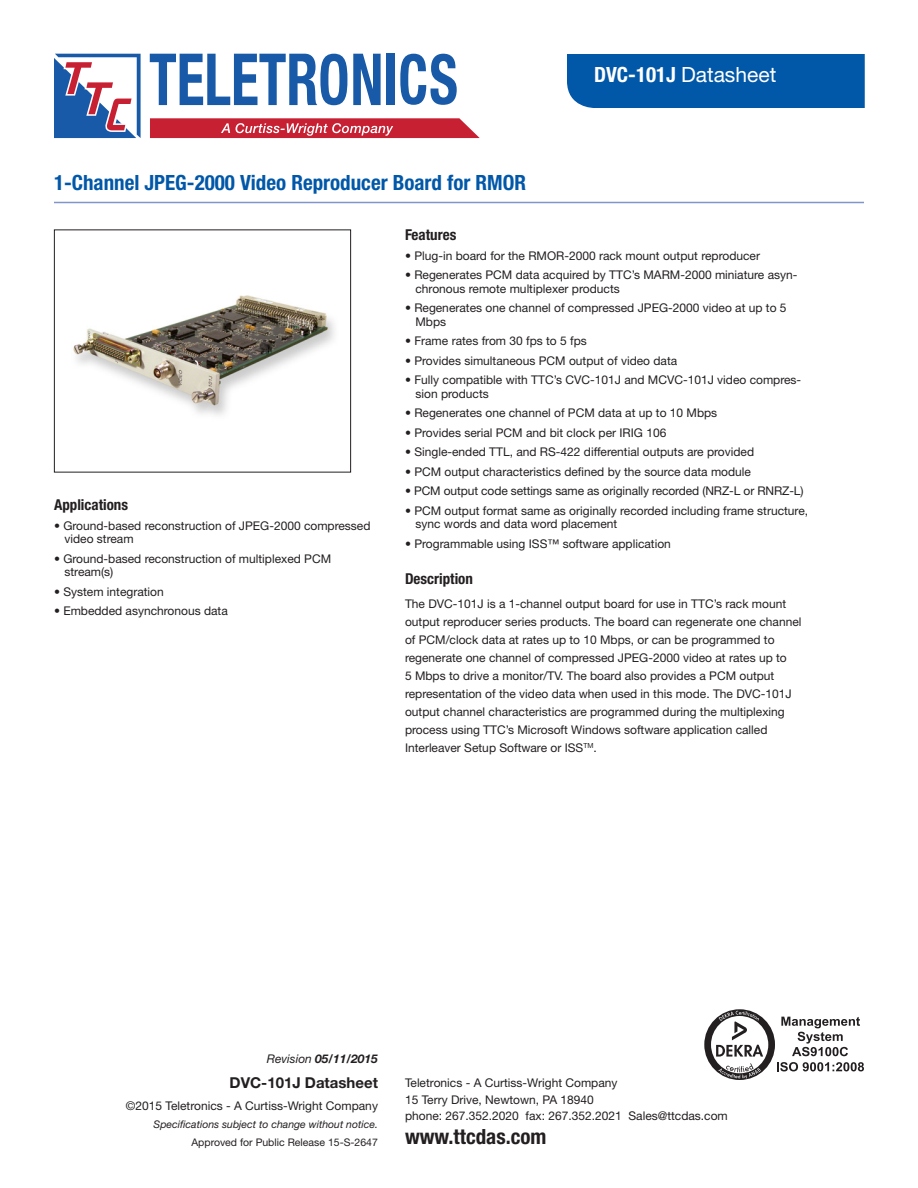
<style>
.page{position:relative;width:918px;height:1188px;background:#fff}
.page>*{position:absolute;margin:0;border:0;box-sizing:border-box;transform-origin:0 0}
.t1{font:700 condensed 21px "Helvetica Neue LT Std";color:#0157a8}
.t2{font:21px "Helvetica Neue LT Std";color:#fff}
.t3{font:700 condensed 21px "Helvetica Neue LT Std";color:#231f20}
.t4{font:700 condensed 15px "Helvetica Neue LT Std";color:#231f20}
.t5{font:700 15px "Helvetica Neue LT Std";color:#231f20}
.t6{font:12px/18px "Helvetica Neue LT Std";color:#231f20}
.t7{font:italic 700 12px "Helvetica Neue LT Std";color:#231f20}
.t8{font:italic 10.5px "Helvetica Neue LT Std";color:#231f20}
.t9{font:10.5px "Helvetica Neue LT Std";color:#231f20}
.s1{font-weight:700;font-stretch:condensed}
.s2{font-weight:400}
</style>
<div class="page">
<div style="left:567px;top:54px;width:298px;height:54px;background:#0157a8"></div>
<hr style="left:54px;top:202px;width:810px;height:1px;background:#8295cb">
<img style="left:73px;top:295px;width:262px;height:120px">
<div style="left:54px;top:230px;width:297px;height:242px;border:1px solid #231f20"></div>
<svg style="left:704px;top:1009px;width:160px;height:71px"></svg>
<svg style="left:54px;top:54px;width:87px;height:84px"></svg>
<svg style="left:150px;top:54px;width:197px;height:51px"></svg>
<svg style="left:353px;top:54px;width:28px;height:51px"></svg>
<div style="left:387px;top:54px;width:8px;height:51px;background:#185aa7"></div>
<svg style="left:400px;top:54px;width:57px;height:51px"></svg>
<svg style="left:150px;top:118px;width:330px;height:20px;background:#ce3d4d"></svg>
<h1 class="t1" style="left:54px;top:170px;width:474px">1-Channel JPEG-2000 Video Reproducer Board for RMOR</h1>
<h1 class="t2" style="left:594px;top:63px;width:184px"><span class="s1">DVC-101J</span> Datasheet</h1>
<p class="t4" style="left:54px;top:496px;width:76px">Applications</p>
<p class="t6" style="left:64px;top:519px;width:308px;line-height:13.5px;text-indent:-10px">• Ground-based reconstruction of JPEG-2000 compressed video stream</p>
<p class="t6" style="left:64px;top:552px;width:268px;line-height:13.5px;text-indent:-10px">• Ground-based reconstruction of multiplexed PCM stream(s)</p>
<p class="t6" style="left:54px;top:582px;width:111px">• System integration</p>
<p class="t6" style="left:54px;top:602px;width:175px">• Embedded asynchronous data</p>
<p class="t4" style="left:405px;top:226px;width:53px">Features</p>
<p class="t6" style="left:405px;top:246px;width:357px">• Plug-in board for the RMOR-2000 rack mount output reproducer</p>
<p class="t6" style="left:416px;top:268px;width:384px;line-height:13.5px;text-indent:-10px">• Regenerates PCM data acquired by TTC’s MARM-2000 miniature asyn&shy;chronous remote multiplexer products</p>
<p class="t6" style="left:416px;top:301px;width:373px;line-height:13.5px;text-indent:-10px">• Regenerates one channel of compressed JPEG-2000 video at up to 5<br>Mbps</p>
<p class="t6" style="left:405px;top:332px;width:183px">• Frame rates from 30 fps to 5 fps</p>
<p class="t6" style="left:405px;top:351px;width:274px">• Provides simultaneous PCM output of video data</p>
<p class="t6" style="left:416px;top:373px;width:387px;line-height:13.5px;text-indent:-10px">• Fully compatible with TTC’s CVC-101J and MCVC-101J video compres&shy;sion products</p>
<p class="t6" style="left:405px;top:404px;width:314px">• Regenerates one channel of PCM data at up to 10 Mbps</p>
<p class="t6" style="left:405px;top:423px;width:263px">• Provides serial PCM and bit clock per IRIG 106</p>
<p class="t6" style="left:405px;top:443px;width:351px">• Single-ended TTL, and RS-422 differential outputs are provided</p>
<p class="t6" style="left:405px;top:462px;width:348px">• PCM output characteristics defined by the source data module</p>
<p class="t6" style="left:405px;top:482px;width:400px">• PCM output code settings same as originally recorded (NRZ-L or RNRZ-L)</p>
<p class="t6" style="left:416px;top:504px;width:394px;line-height:13.5px;text-indent:-10px">• PCM output format same as originally recorded including frame structure, sync words and data word placement</p>
<p class="t6" style="left:405px;top:534px;width:267px">• Programmable using ISS™ software application</p>
<p class="t4" style="left:405px;top:569px;width:69px">Description</p>
<p class="t6" style="left:405px;top:594px;width:398px">The DVC-101J is a 1-channel output board for use in TTC’s rack mount output reproducer series products. The board can regenerate one channel of PCM/clock data at rates up to 10 Mbps, or can be programmed to regenerate one channel of compressed JPEG-2000 video at rates up to<br>5 Mbps to drive a monitor/TV. The board also provides a PCM output representation of the video data when used in this mode. The DVC-101J output channel characteristics are programmed during the multiplexing process using TTC’s Microsoft Windows software application called Interleaver Setup Software or ISS<sup>TM</sup>.</p>
<p class="t7" style="left:267px;top:1051px;width:113px"><span class="s2">Revision</span> 05/11/2015</p>
<p class="t5" style="left:230px;top:1073px;width:150px">DVC-101J Datasheet</p>
<p class="t6" style="left:126px;top:1097px;width:254px">©2015 Teletronics - A Curtiss-Wright Company</p>
<p class="t8" style="left:154px;top:1118px;width:226px">Specifications subject to change without notice.</p>
<p class="t9" style="left:191px;top:1136px;width:188px">Approved for Public Release 15-S-2647</p>
<p class="t6" style="left:405px;top:1074px;width:324px;line-height:16.5px">Teletronics - A Curtiss-Wright Company<br>15 Terry Drive, Newtown, PA 18940<br>phone: 267.352.2020 fax: 267.352.2021 Sales@ttcdas.com</p>
<h1 class="t3" style="left:405px;top:1124px;width:143px">www.ttcdas.com</h1>
</div>
